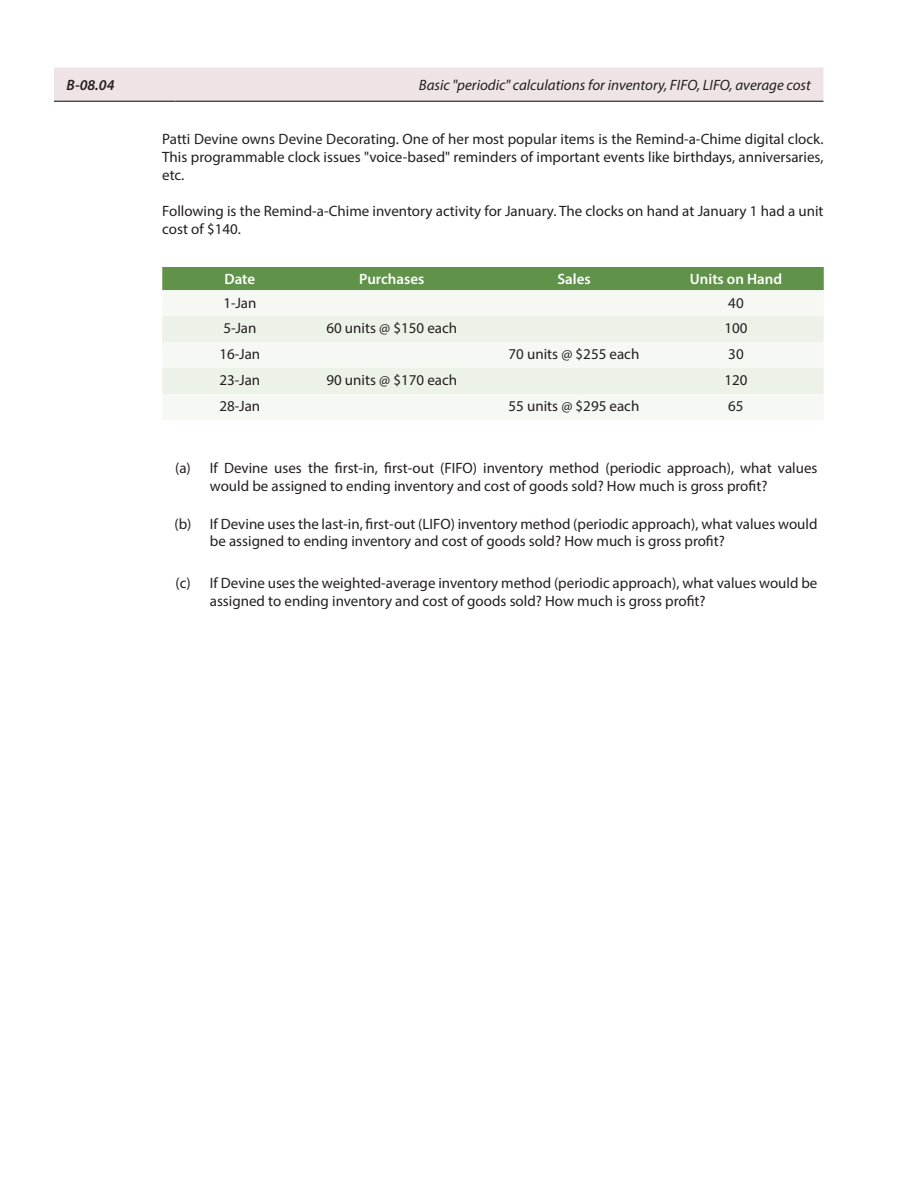
<style>
.page{position:relative;width:918px;height:1188px;background:#fff}
.page>*{position:absolute;margin:0;border:0;box-sizing:border-box;transform-origin:0 0}
.t1{font:15px/18px "Myriad Pro";color:#231f20}
.t2{font:italic 15px "Myriad Pro";color:#231f20}
.t3{font:600 15px "Myriad Pro";color:#fff}
.t4{font:italic 600 15px "Myriad Pro";color:#231f20}
</style>
<div class="page">
<div style="left:162px;top:267px;width:662px;height:23px;background:#609249"></div>
<div style="left:162px;top:290px;width:662px;height:130px;background:#f5f8f3"></div>
<svg style="left:162px;top:316px;width:662px;height:78px;fill:#ecf2e8"></svg>
<div style="left:54px;top:68px;width:770px;height:33px;background:#efe4e5"></div>
<hr style="left:54px;top:101px;width:122px;height:1px;background:#231f20">
<hr style="left:176px;top:101px;width:648px;height:1px;background:#231f20">
<p class="t4" style="left:67px;top:75px;width:49px">B-08.04</p>
<p class="t2" style="left:419px;top:76px;width:394px">Basic "periodic" calculations for inventory, FIFO, LIFO, average cost</p>
<p class="t1" style="left:162px;top:130px;width:663px;text-align:justify">Patti Devine owns Devine Decorating. One of her most popular items is the Remind-a-Chime digital clock.<br>This programmable clock issues "voice-based" reminders of important events like birthdays, anniversaries, etc.</p>
<p class="t1" style="left:162px;top:202px;width:663px">Following is the Remind-a-Chime inventory activity for January. The clocks on hand at January 1 had a unit cost of $140.</p>
<p class="t3" style="left:225px;top:270px;width:32px">Date</p>
<p class="t3" style="left:359px;top:270px;width:67px">Purchases</p>
<p class="t3" style="left:557px;top:270px;width:35px">Sales</p>
<p class="t3" style="left:690px;top:270px;width:94px">Units on Hand</p>
<p class="t1" style="left:223px;top:293px;width:35px">1-Jan</p>
<p class="t1" style="left:728px;top:293px;width:17px">40</p>
<p class="t1" style="left:223px;top:319px;width:35px">5-Jan</p>
<p class="t1" style="left:326px;top:319px;width:132px">60 units @ $150 each</p>
<p class="t1" style="left:724px;top:319px;width:25px">100</p>
<p class="t1" style="left:219px;top:345px;width:42px">16-Jan</p>
<p class="t1" style="left:509px;top:345px;width:132px">70 units @ $255 each</p>
<p class="t1" style="left:728px;top:345px;width:17px">30</p>
<p class="t1" style="left:219px;top:371px;width:42px">23-Jan</p>
<p class="t1" style="left:326px;top:371px;width:132px">90 units @ $170 each</p>
<p class="t1" style="left:724px;top:371px;width:25px">120</p>
<p class="t1" style="left:219px;top:397px;width:42px">28-Jan</p>
<p class="t1" style="left:509px;top:397px;width:132px">55 units @ $295 each</p>
<p class="t1" style="left:728px;top:397px;width:17px">65</p>
<p class="t1" style="left:210px;top:459px;width:609px;text-indent:-35px">(a) If Devine uses the first-in, first-out (FIFO) inventory method (periodic approach), what values would be assigned to ending inventory and cost of goods sold? How much is gross profit?</p>
<p class="t1" style="left:210px;top:515px;width:609px;line-height:17.4px;text-indent:-35px">(b) If Devine uses the last-in, first-out (LIFO) inventory method (periodic approach), what values would be assigned to ending inventory and cost of goods sold? How much is gross profit?</p>
<p class="t1" style="left:210px;top:574px;width:609px;line-height:17.4px;text-indent:-34px">(c) If Devine uses the weighted-average inventory method (periodic approach), what values would be assigned to ending inventory and cost of goods sold? How much is gross profit?</p>
</div>
